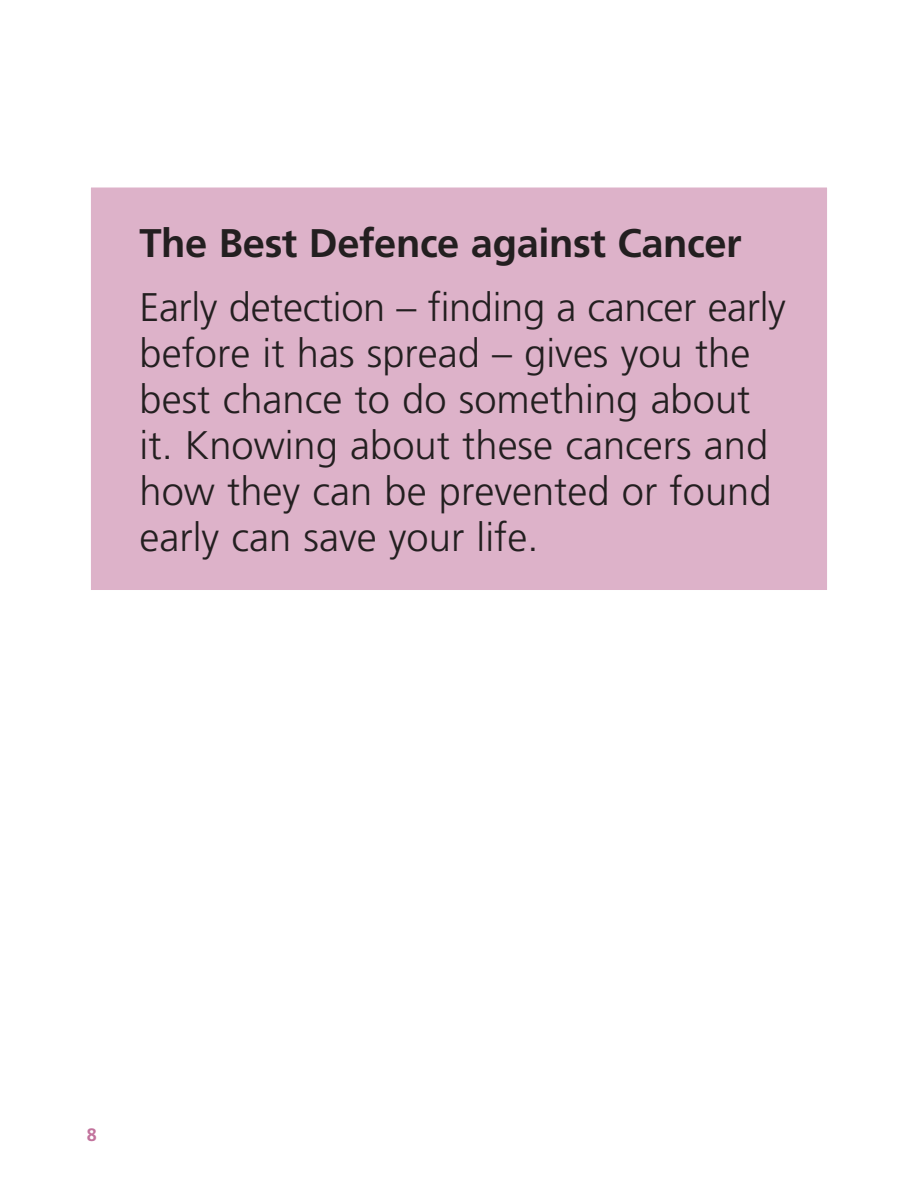
<style>
.page{position:relative;width:918px;height:1188px;background:#fff}
.page>*{position:absolute;margin:0;border:0;box-sizing:border-box;transform-origin:0 0}
.t1{font:300 39.9px/45.9px "Frutiger LT Std";color:#231f20}
.t2{font:700 39.9px "Frutiger LT Std";letter-spacing:-.01em;color:#231f20}
.t3{font:700 18px "Frutiger LT Std";color:#c2739d}
</style>
<div class="page">
<div style="left:89px;top:186px;width:740px;height:406px;background:#ddb2c9"></div>
<div style="left:87px;top:184px;width:744px;height:410px;border:4px solid #fff"></div>
<p class="t2" style="left:140px;top:227px;width:604px">The Best Defence against Cancer</p>
<p class="t1" style="left:140px;top:287px;width:648px">Early detection – finding a cancer early before it has spread – gives you the best chance to do something about it. Knowing about these cancers and how they can be prevented or found early can save your life.</p>
<p class="t3" style="left:87px;top:1127px;width:11px">8</p>
</div>
